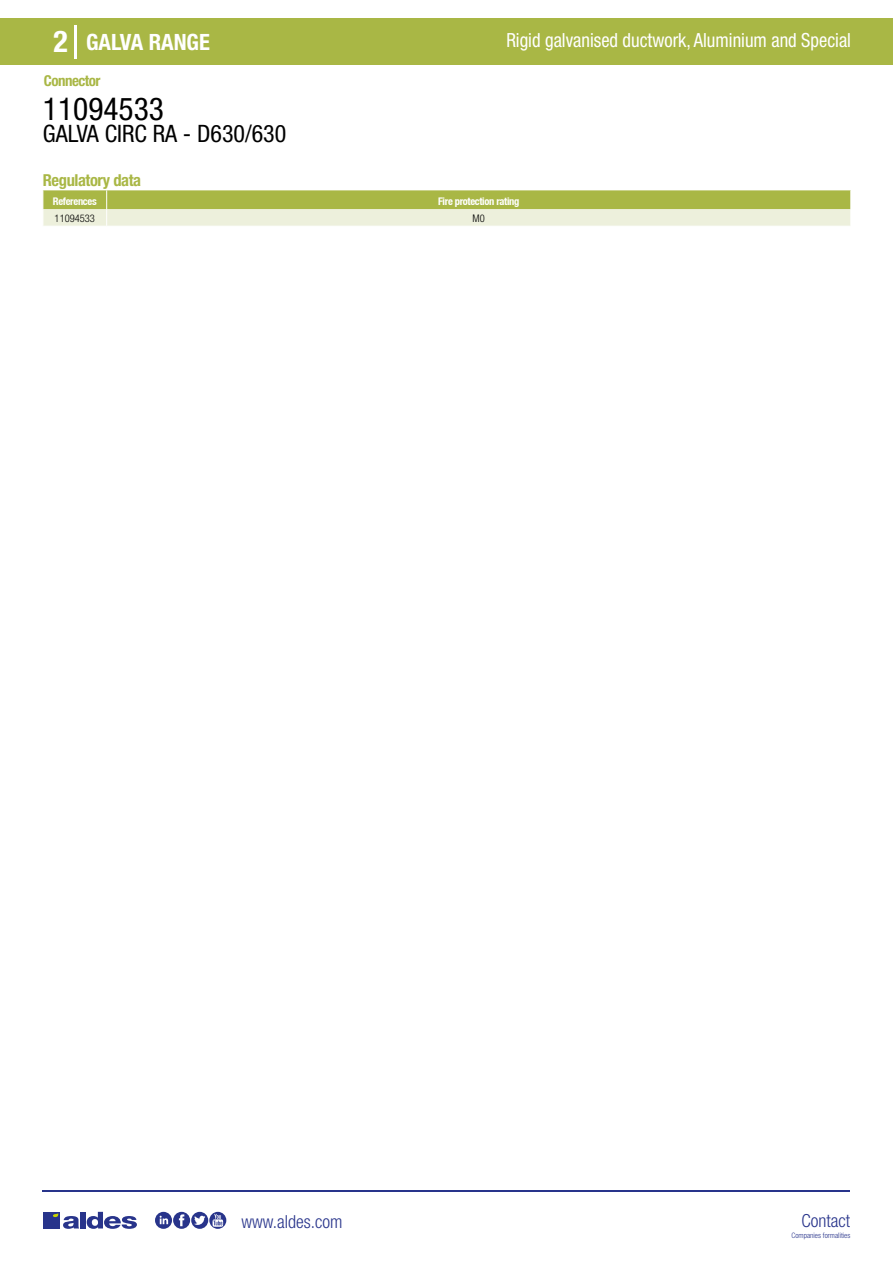
<style>
.page{position:relative;width:893px;height:1263px;background:#fff}
.page>*{position:absolute;margin:0;border:0;box-sizing:border-box;transform-origin:0 0}
.t1{font:condensed 31.5px "Helvetica Neue LT Std";color:#000}
.t2{font:700 condensed 30px "Helvetica Neue LT Std";color:#fff}
.t3{font:condensed 24px "Helvetica Neue LT Std";color:#000}
.t4{font:700 condensed 22.5px "Helvetica Neue LT Std";color:#fff}
.t5{font:condensed 19.5px "Helvetica Neue LT Std";color:#fff;scale:.95 1}
.t6{font:300 condensed 18px "Helvetica Neue";color:#28348b}
.t7{font:700 condensed 16.5px "Helvetica Neue LT Std";letter-spacing:-.025em;color:#a9b745}
.t8{font:700 condensed 15px "Helvetica Neue LT Std";letter-spacing:-.035em;color:#a9b745}
.t9{font:700 condensed 10.5px "Helvetica Neue";letter-spacing:-.03em;color:#fff}
.t10{font:300 condensed 10.5px "Helvetica Neue";color:#000}
.t11{font:300 condensed 7.5px "Helvetica Neue";color:#28348b}
</style>
<div class="page">
<div style="left:0;top:18px;width:893px;height:46px;background:#a9b745"></div>
<hr style="left:74px;top:25px;width:2px;height:33px;background:#fff">
<hr style="left:43px;top:1190px;width:807px;height:1px;background:#28348b">
<svg style="left:155px;top:1212px;width:71px;height:17px"></svg>
<div style="left:43px;top:1212px;width:17px;height:16px;background:#28348b"></div>
<div style="left:80px;top:1212px;width:6px;height:16px;background:#28348b"></div>
<svg style="left:87px;top:1212px;width:50px;height:17px"></svg>
<svg style="left:53px;top:1213px;width:26px;height:16px"></svg>
<svg style="left:43px;top:190px;width:808px;height:36px;background:#cad28e"></svg>
<h2 class="t2" style="left:54px;top:24px;width:16px">2</h2>
<p class="t4" style="left:86px;top:28px;width:125px">GALVA RANGE</p>
<p class="t5" style="left:506px;top:29px;width:364px">Rigid galvanised ductwork, Aluminium and Special</p>
<p class="t8" style="left:44px;top:71px;width:58px">Connector</p>
<h1 class="t1" style="left:43px;top:91px;width:122px">11094533</h1>
<p class="t3" style="left:43px;top:120px;width:245px">GALVA CIRC RA - D630/630</p>
<p class="t7" style="left:43px;top:170px;width:100px">Regulatory data</p>
<p class="t9" style="left:53px;top:195px;width:45px">References</p>
<p class="t9" style="left:438px;top:195px;width:83px">Fire protection rating</p>
<p class="t10" style="left:55px;top:212px;width:42px">11094533</p>
<p class="t10" style="left:473px;top:212px;width:14px">M0</p>
<p class="t6" style="left:241px;top:1211px;width:102px">www.aldes.com</p>
<p class="t6" style="left:801px;top:1211px;width:50px">Contact</p>
<p class="t11" style="left:791px;top:1230px;width:60px">Companies formalities</p>
</div>
